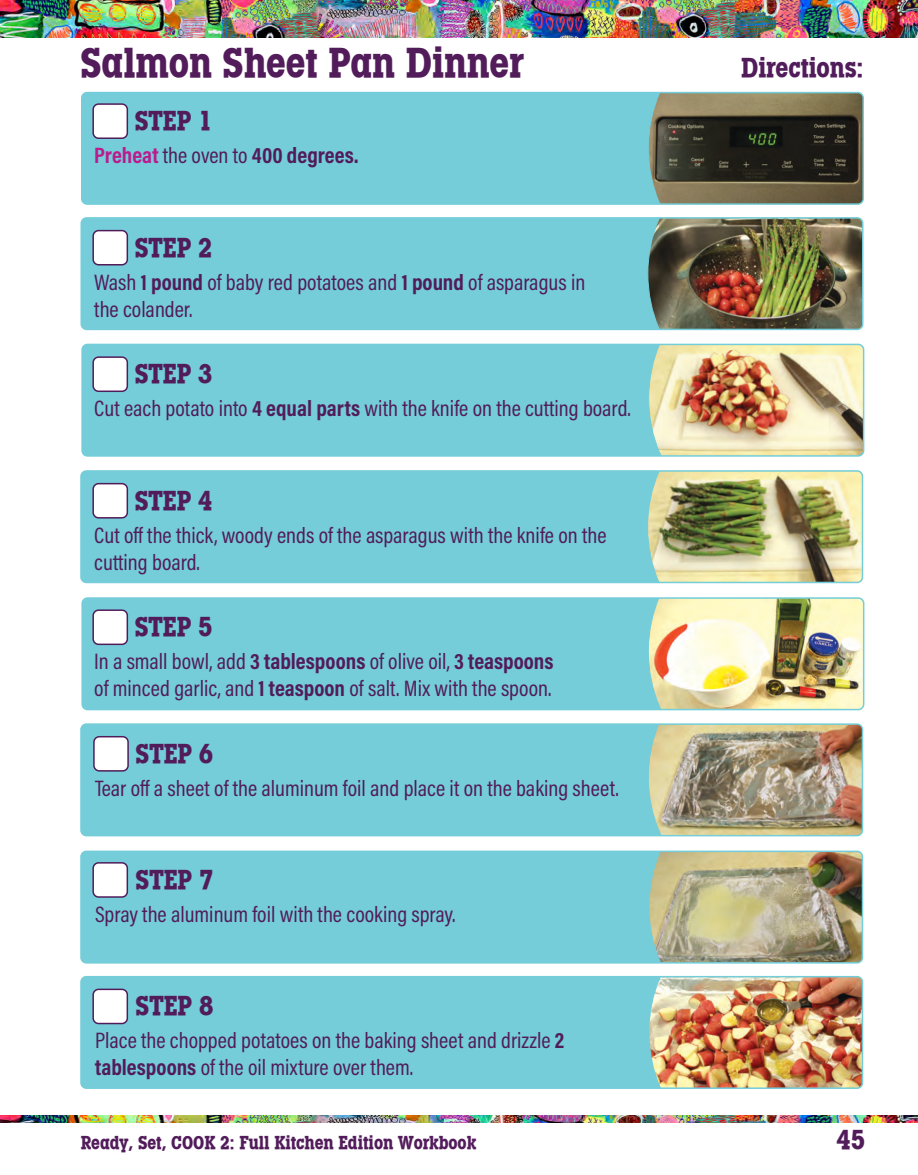
<style>
.page{position:relative;width:918px;height:1175px;background:#fff}
.page>*{position:absolute;margin:0;border:0;box-sizing:border-box;transform-origin:0 0}
.Header_2{font:43.5px "Lubalin Graph Md Cd ITCTT Bold";color:#521c5b}
.directions{font:28.5px "Lubalin Graph Md Cd ITCTT Bold";color:#521c5b}
.Subtitle{font:28.5px "Lubalin Graph Md Cd ITCTT Bold";color:#521c5b}
.directions-2{font:22.5px/27px "Acumin Pro Cond";color:#521c5b}
.directions-3{font:700 22.5px "Acumin Pro Cond";color:#521c5b}
.t1{font:19.5px "Lubalin Graph Md Cd ITCTT Bold";color:#521c5b}
.s1{color:#bb1b8d}
.s2{font-weight:400}
.s3{font-weight:700}
</style>
<div class="page">
<img style="left:0;top:0;width:918px;height:38px">
<img style="left:0;top:1115px;width:918px;height:7px">
<div style="left:81px;top:976px;width:782px;height:112px;background:#74cdd9;border-radius:5px"></div>
<img style="left:649px;top:976px;width:213px;height:112px">
<div style="left:80px;top:976px;width:783px;height:112px;border:2px solid #74cdd9;border-radius:5px"></div>
<div style="left:81px;top:851px;width:782px;height:111px;background:#74cdd9;border-radius:5px"></div>
<img style="left:649px;top:853px;width:213px;height:109px">
<div style="left:80px;top:850px;width:783px;height:113px;border:2px solid #74cdd9;border-radius:5px"></div>
<div style="left:81px;top:724px;width:782px;height:111px;background:#74cdd9;border-radius:5px"></div>
<img style="left:648px;top:726px;width:214px;height:109px">
<div style="left:80px;top:723px;width:783px;height:113px;border:2px solid #74cdd9;border-radius:5px"></div>
<div style="left:82px;top:598px;width:782px;height:111px;background:#74cdd9;border-radius:5px"></div>
<img style="left:648px;top:598px;width:216px;height:111px">
<div style="left:81px;top:597px;width:783px;height:113px;border:2px solid #74cdd9;border-radius:5px"></div>
<div style="left:81px;top:471px;width:782px;height:111px;background:#74cdd9;border-radius:5px"></div>
<img style="left:648px;top:473px;width:214px;height:109px">
<div style="left:80px;top:470px;width:783px;height:113px;border:2px solid #74cdd9;border-radius:5px"></div>
<div style="left:82px;top:344px;width:782px;height:112px;background:#74cdd9;border-radius:5px"></div>
<img style="left:649px;top:344px;width:215px;height:110px">
<div style="left:81px;top:344px;width:783px;height:113px;border:2px solid #74cdd9;border-radius:5px"></div>
<div style="left:81px;top:218px;width:782px;height:111px;background:#74cdd9;border-radius:5px"></div>
<img style="left:648px;top:220px;width:213px;height:107px">
<div style="left:81px;top:217px;width:783px;height:113px;border:2px solid #74cdd9;border-radius:5px"></div>
<div style="left:82px;top:93px;width:781px;height:111px;background:#74cdd9;border-radius:5px"></div>
<svg style="left:648px;top:93px;width:215px;height:109px;background:#4f4a39"></svg>
<div style="left:81px;top:92px;width:783px;height:113px;border:2px solid #74cdd9;border-radius:5px"></div>
<div style="left:93px;top:104px;width:34px;height:34px;background:#fff;border-radius:5px"></div>
<div style="left:92px;top:103px;width:36px;height:36px;border:2px solid #521c5b;border-radius:5px"></div>
<div style="left:93px;top:231px;width:34px;height:34px;background:#fff;border-radius:5px"></div>
<div style="left:92px;top:230px;width:36px;height:35px;border:2px solid #521c5b;border-radius:5px"></div>
<div style="left:93px;top:357px;width:34px;height:34px;background:#fff;border-radius:5px"></div>
<div style="left:92px;top:356px;width:36px;height:36px;border:2px solid #521c5b;border-radius:5px"></div>
<div style="left:93px;top:483px;width:34px;height:35px;background:#fff;border-radius:5px"></div>
<div style="left:92px;top:483px;width:36px;height:35px;border:2px solid #521c5b;border-radius:5px"></div>
<div style="left:93px;top:610px;width:34px;height:34px;background:#fff;border-radius:5px"></div>
<div style="left:92px;top:609px;width:36px;height:36px;border:2px solid #521c5b;border-radius:5px"></div>
<div style="left:94px;top:736px;width:34px;height:35px;background:#fff;border-radius:5px"></div>
<div style="left:93px;top:736px;width:36px;height:35px;border:2px solid #521c5b;border-radius:5px"></div>
<div style="left:93px;top:862px;width:34px;height:35px;background:#fff;border-radius:5px"></div>
<div style="left:92px;top:862px;width:36px;height:35px;border:2px solid #521c5b;border-radius:5px"></div>
<div style="left:93px;top:989px;width:34px;height:34px;background:#fff;border-radius:5px"></div>
<div style="left:92px;top:988px;width:36px;height:36px;border:2px solid #521c5b;border-radius:5px"></div>
<p class="Header_2" style="left:81px;top:36px;width:444px">Salmon Sheet Pan Dinner</p>
<p class="Subtitle" style="left:741px;top:50px;width:124px">Directions:</p>
<p class="directions" style="left:135px;top:103px;width:79px">STEP 1</p>
<p class="directions-3" style="left:94px;top:140px;width:266px"><span class="s1">Preheat</span> <span class="s2">the oven to</span> 400 degrees.</p>
<p class="directions" style="left:135px;top:230px;width:79px">STEP 2</p>
<p class="directions-2" style="left:94px;top:268px;width:493px">Wash <span class="s3">1 pound</span> of baby red potatoes and <span class="s3">1 pound</span> of asparagus in the colander.</p>
<p class="directions" style="left:135px;top:356px;width:79px">STEP 3</p>
<p class="directions-2" style="left:94px;top:394px;width:538px">Cut each potato into <span class="s3">4 equal parts</span> with the knife on the cutting board.</p>
<p class="directions" style="left:135px;top:483px;width:79px">STEP 4</p>
<p class="directions-2" style="left:94px;top:521px;width:514px">Cut off the thick, woody ends of the asparagus with the knife on the cutting board.</p>
<p class="directions" style="left:135px;top:609px;width:79px">STEP 5</p>
<p class="directions-2" style="left:94px;top:647px;width:461px">In a small bowl, add <span class="s3">3 tablespoons</span> of olive oil, <span class="s3">3 teaspoons </span>of minced garlic, and <span class="s3">1 teaspoon</span> of salt. Mix with the spoon.</p>
<p class="directions" style="left:136px;top:736px;width:79px">STEP 6</p>
<p class="directions-2" style="left:95px;top:774px;width:525px">Tear off a sheet of the aluminum foil and place it on the baking sheet.</p>
<p class="directions" style="left:136px;top:862px;width:79px">STEP 7</p>
<p class="directions-2" style="left:95px;top:900px;width:362px">Spray the aluminum foil with the cooking spray.</p>
<p class="directions" style="left:136px;top:988px;width:79px">STEP 8</p>
<p class="directions-2" style="left:95px;top:1026px;width:471px">Place the chopped potatoes on the baking sheet and drizzle <span class="s3">2 tablespoons</span> of the oil mixture over them.</p>
<p class="t1" style="left:81px;top:1131px;width:397px">Ready, Set, COOK 2: Full Kitchen Edition Workbook</p>
<p class="Subtitle" style="left:837px;top:1122px;width:30px">45</p>
</div>
